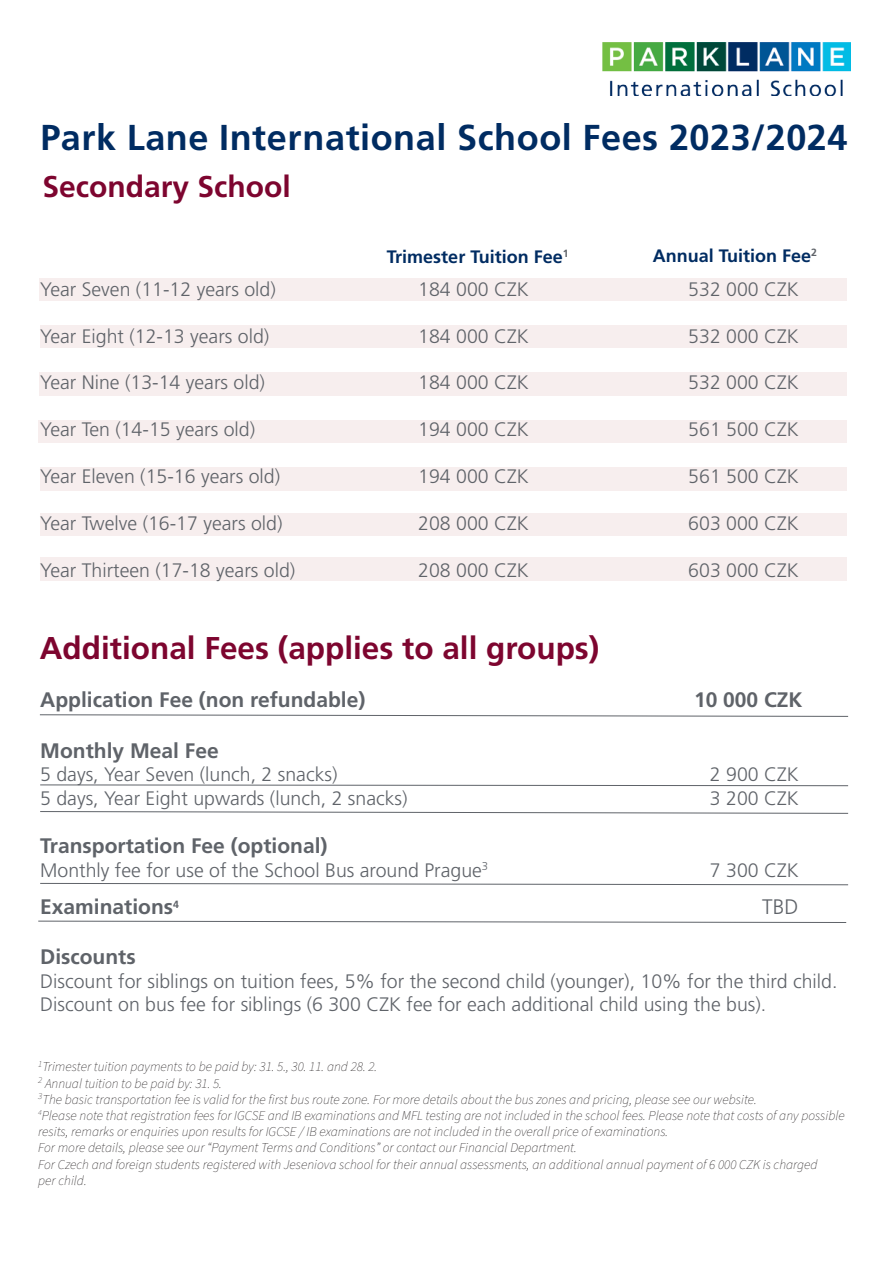
<style>
.page{position:relative;width:893px;height:1263px;background:#fff}
.page>*{position:absolute;margin:0;border:0;box-sizing:border-box;transform-origin:0 0}
.t1{font:700 36px "Frutiger OT";letter-spacing:.015em;color:#002c62}
.t2{font:700 31.5px "Frutiger OT";color:#7d052f}
.t3{font:700 30px "Frutiger OT";color:#7d052f}
.t4{font:700 21px "Frutiger OT";color:#5f6369}
.t5{font:300 21px "Frutiger OT";color:#5f6369}
.t6{font:300 19.5px/23.4px "Frutiger OT";color:#5f6369}
.t7{font:700 18px "Frutiger OT";color:#002c62}
.t8{font:italic 200 13.5px/16.2px "Source Sans Pro";color:#231f20}
</style>
<div class="page">
<div style="left:40px;top:467px;width:807px;height:23px;background:#f7eeee"></div>
<div style="left:40px;top:557px;width:807px;height:23px;background:#f7eeee"></div>
<div style="left:40px;top:513px;width:807px;height:23px;background:#f7eeee"></div>
<div style="left:40px;top:372px;width:807px;height:24px;background:#f7eeee"></div>
<div style="left:40px;top:325px;width:807px;height:23px;background:#f7eeee"></div>
<div style="left:38px;top:421px;width:809px;height:22px;background:#f7eeee"></div>
<div style="left:39px;top:278px;width:808px;height:23px;background:#f7eeee"></div>
<img style="left:602px;top:43px;width:248px;height:52px">
<svg style="left:40px;top:811px;width:809px;height:3px"></svg>
<svg style="left:40px;top:784px;width:809px;height:2px"></svg>
<svg style="left:40px;top:883px;width:809px;height:2px"></svg>
<svg style="left:38px;top:920px;width:809px;height:3px"></svg>
<svg style="left:39px;top:714px;width:810px;height:3px"></svg>
<h1 class="t1" style="left:40px;top:122px;width:809px">Park Lane International School Fees 2023/2024</h1>
<h3 class="t3" style="left:43px;top:174px;width:250px">Secondary School</h3>
<h3 class="t7" style="left:387px;top:250px;width:183px">Trimester Tuition Fee<sup>1</sup></h3>
<h3 class="t7" style="left:653px;top:249px;width:166px">Annual Tuition Fee<sup>2</sup></h3>
<h3 class="t6" style="left:40px;top:279px;width:237px">Year Seven (11-12 years old)</h3>
<h3 class="t6" style="left:418px;top:279px;width:112px">184 000 CZK</h3>
<h3 class="t6" style="left:688px;top:279px;width:112px">532 000 CZK</h3>
<h3 class="t6" style="left:40px;top:325px;width:231px">Year Eight (12-13 years old)</h3>
<h3 class="t6" style="left:418px;top:325px;width:112px">184 000 CZK</h3>
<h3 class="t6" style="left:688px;top:325px;width:112px">532 000 CZK</h3>
<h3 class="t6" style="left:40px;top:372px;width:226px">Year Nine (13-14 years old)</h3>
<h3 class="t6" style="left:418px;top:372px;width:112px">184 000 CZK</h3>
<h3 class="t6" style="left:688px;top:372px;width:112px">532 000 CZK</h3>
<h3 class="t6" style="left:40px;top:419px;width:216px">Year Ten (14-15 years old)</h3>
<h3 class="t6" style="left:418px;top:419px;width:112px">194 000 CZK</h3>
<h3 class="t6" style="left:688px;top:419px;width:112px">561 500 CZK</h3>
<h3 class="t6" style="left:40px;top:466px;width:241px">Year Eleven (15-16 years old)</h3>
<h3 class="t6" style="left:418px;top:466px;width:112px">194 000 CZK</h3>
<h3 class="t6" style="left:688px;top:466px;width:112px">561 500 CZK</h3>
<h3 class="t6" style="left:40px;top:513px;width:244px">Year Twelve (16-17 years old)</h3>
<h3 class="t6" style="left:418px;top:513px;width:112px">208 000 CZK</h3>
<h3 class="t6" style="left:688px;top:513px;width:112px">603 000 CZK</h3>
<h3 class="t6" style="left:40px;top:559px;width:257px">Year Thirteen (17-18 years old)</h3>
<h3 class="t6" style="left:418px;top:559px;width:112px">208 000 CZK</h3>
<h3 class="t6" style="left:688px;top:559px;width:112px">603 000 CZK</h3>
<h2 class="t2" style="left:40px;top:635px;width:561px">Additional Fees (applies to all groups)</h2>
<h3 class="t4" style="left:40px;top:691px;width:327px">Application Fee (non refundable)</h3>
<h3 class="t4" style="left:694px;top:691px;width:110px">10 000 CZK</h3>
<h3 class="t4" style="left:40px;top:742px;width:180px">Monthly Meal Fee</h3>
<h3 class="t6" style="left:40px;top:764px;width:299px">5 days, Year Seven (lunch, 2 snacks)</h3>
<h3 class="t6" style="left:710px;top:764px;width:90px">2 900 CZK</h3>
<h3 class="t6" style="left:40px;top:788px;width:369px">5 days, Year Eight upwards (lunch, 2 snacks)</h3>
<h3 class="t6" style="left:710px;top:788px;width:90px">3 200 CZK</h3>
<h3 class="t4" style="left:40px;top:837px;width:289px">Transportation Fee (optional)</h3>
<h3 class="t6" style="left:40px;top:860px;width:450px">Monthly fee for use of the School Bus around Prague<sup>3</sup></h3>
<h3 class="t6" style="left:710px;top:860px;width:90px">7 300 CZK</h3>
<h3 class="t4" style="left:40px;top:898px;width:140px">Examinations<sup>4</sup></h3>
<h3 class="t5" style="left:762px;top:898px;width:38px">TBD</h3>
<h3 class="t4" style="left:40px;top:948px;width:97px">Discounts</h3>
<h3 class="t6" style="left:40px;top:971px;width:799px">Discount for siblings on tuition fees, 5% for the second child (younger), 10% for the third child.<br>Discount on bus fee for siblings (6 300 CZK fee for each additional child using the bus).</h3>
<p class="t8" style="left:38px;top:1060px;width:808px"><sup>1</sup>Trimester tuition payments to be paid by: 31. 5., 30. 11. and 28. 2.<br><sup>2</sup> Annual tuition to be paid by: 31. 5.<br><sup>3</sup>The basic transportation fee is valid for the first bus route zone. For more details about the bus zones and pricing, please see our website.<br><sup>4</sup>Please note that registration fees for IGCSE and IB examinations and MFL testing are not included in the school fees. Please note that costs of any possible resits, remarks or enquiries upon results for IGCSE / IB examinations are not included in the overall price of examinations.<br>For more details, please see our “Payment Terms and Conditions” or contact our Financial Department.<br>For Czech and foreign students registered with Jeseniova school for their annual assessments, an additional annual payment of 6 000 CZK is charged<br>per child.</p>
</div>
